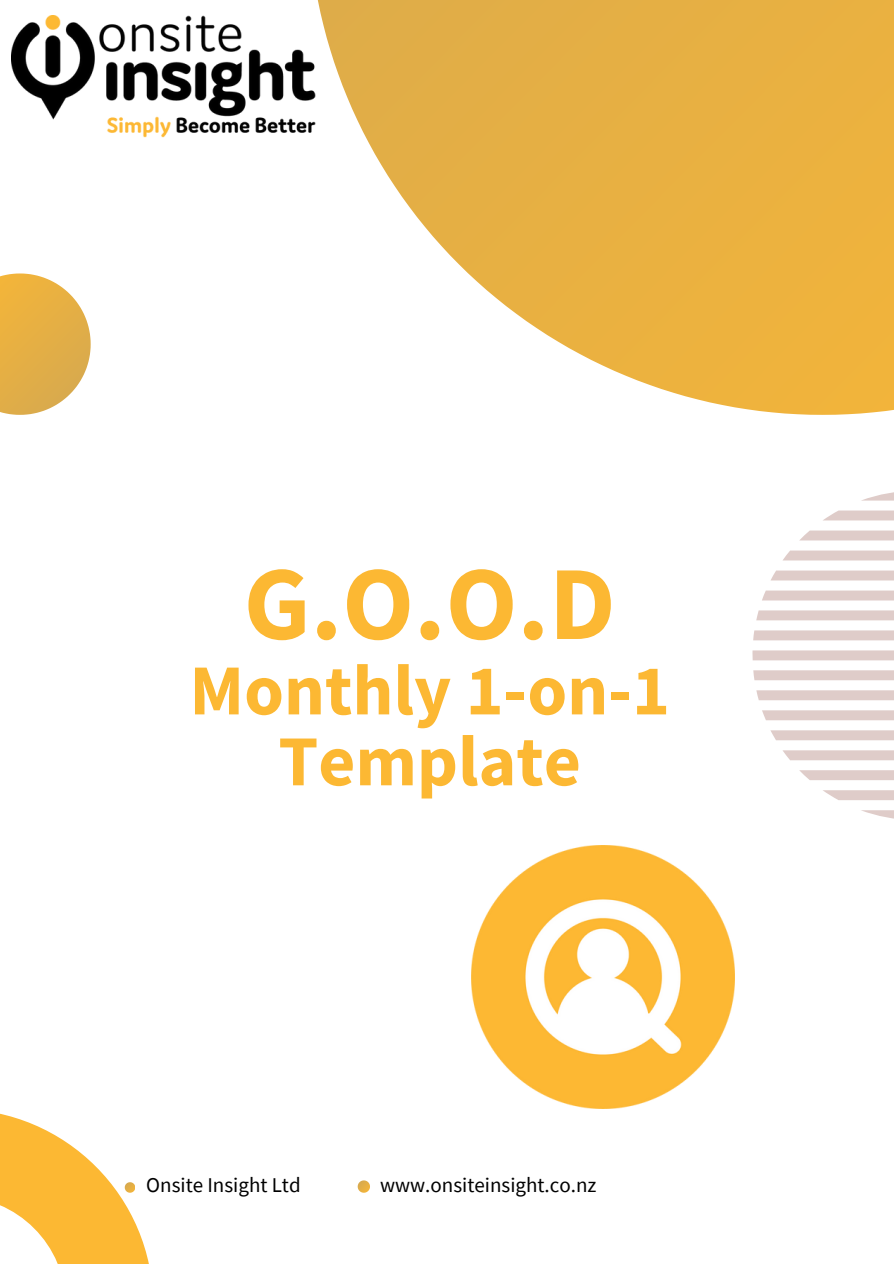
<style>
.page{position:relative;width:894px;height:1264px;background:#fff}
.page>*{position:absolute;margin:0;border:0;box-sizing:border-box;transform-origin:0 0}
.t1{font:700 105px "Source Sans Pro";color:#fcb833}
.t2{font:700 71.7px/70.8px "Source Sans Pro";color:#fcb833;text-align:center}
.t3{font:21px "Source Sans Pro";color:#000}
</style>
<div class="page">
<svg style="left:317px;top:0;width:576px;height:415px;fill:#eab143"></svg>
<svg style="left:0;top:273px;width:91px;height:142px"></svg>
<svg style="left:863px;top:492px;width:30px;height:8px"></svg>
<svg style="left:823px;top:510px;width:70px;height:10px"></svg>
<svg style="left:800px;top:530px;width:93px;height:10px"></svg>
<svg style="left:783px;top:550px;width:110px;height:10px"></svg>
<svg style="left:771px;top:570px;width:122px;height:10px"></svg>
<svg style="left:762px;top:590px;width:131px;height:10px"></svg>
<svg style="left:756px;top:610px;width:137px;height:10px"></svg>
<svg style="left:753px;top:630px;width:140px;height:10px"></svg>
<svg style="left:752px;top:650px;width:141px;height:10px"></svg>
<svg style="left:753px;top:670px;width:140px;height:10px"></svg>
<svg style="left:756px;top:690px;width:137px;height:10px"></svg>
<svg style="left:762px;top:710px;width:131px;height:10px"></svg>
<svg style="left:770px;top:730px;width:123px;height:10px"></svg>
<svg style="left:783px;top:750px;width:110px;height:10px"></svg>
<svg style="left:799px;top:770px;width:94px;height:10px"></svg>
<svg style="left:823px;top:790px;width:70px;height:10px"></svg>
<svg style="left:861px;top:810px;width:32px;height:9px"></svg>
<svg style="left:357px;top:1180px;width:13px;height:12px"></svg>
<svg style="left:0;top:1113px;width:149px;height:150px"></svg>
<img style="left:12px;top:15px;width:308px;height:124px">
<img style="left:471px;top:845px;width:263px;height:263px">
<p class="t1" style="left:243px;top:535px;width:373px">G.O.O.D</p>
<p class="t2" style="left:189px;top:653px;width:482px">Monthly 1-on-1<br>Template</p>
<p class="t3" style="left:146px;top:1171px;width:156px">Onsite Insight Ltd</p>
<p class="t3" style="left:380px;top:1171px;width:218px">www.onsiteinsight.co.nz</p>
</div>
